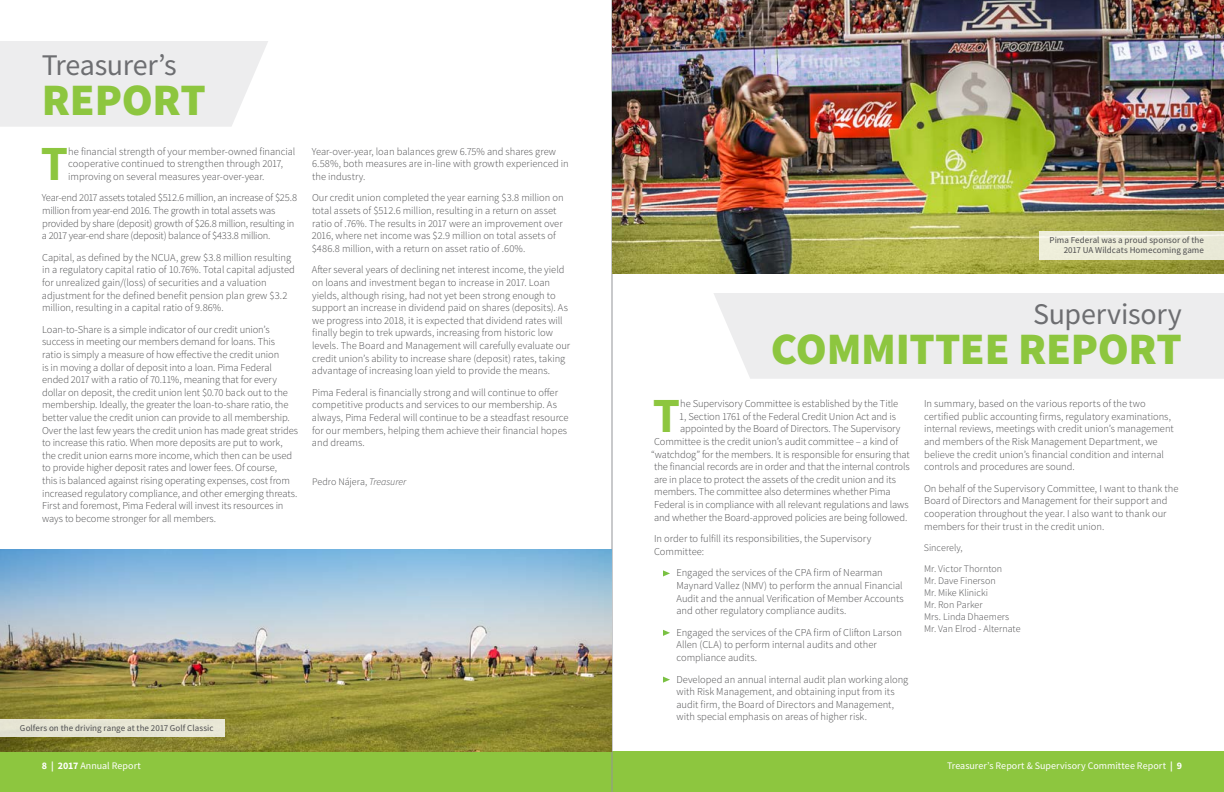
<style>
.page{position:relative;width:1224px;height:792px;background:#fff}
.page>*{position:absolute;margin:0;border:0;box-sizing:border-box;transform-origin:0 0}
.t1{font:700 49.2px "Source Sans Pro";color:#8dc63f}
.t2{font:900 45px "Source Sans Pro";letter-spacing:-.005em;color:#8dc63f}
.t3{font:30px "Source Sans Pro";letter-spacing:-.01em;color:#6d6e71}
.t4{font:300 10.5px/12.6px "Source Sans Pro";letter-spacing:-.005em;color:#4d4d4f}
.t5{font:300 10.5px/12.6px "Source Sans Pro";letter-spacing:-.025em;color:#4d4d4f}
.t6{font:300 10px/12px "Source Sans Pro";color:#4d4d4f}
.t7{font:10px "Source Sans Pro";letter-spacing:.005em;color:#fff}
.t8{font:9px/10.8px "Source Sans Pro";letter-spacing:.01em;color:#4d4d4f;text-align:right}
.s1{font-style:italic}
.s2{font-weight:700}
</style>
<div class="page">
<div style="left:0;top:751px;width:1224px;height:41px;background:#8dc63f"></div>
<hr style="left:612px;top:0;width:1px;height:792px;background:#939598">
<img style="left:0;top:550px;width:612px;height:201px">
<div style="left:0;top:41px;width:268px;height:86px;background:#ededee"></div>
<div style="left:714px;top:293px;width:510px;height:86px;background:#ededee"></div>
<svg style="left:663px;top:570px;width:7px;height:6px"></svg>
<svg style="left:663px;top:630px;width:7px;height:6px"></svg>
<svg style="left:663px;top:677px;width:7px;height:6px"></svg>
<img style="left:612px;top:0;width:612px;height:273px">
<div style="left:0;top:719px;width:224px;height:17px;background:#e7e6d4"></div>
<div style="left:1039px;top:231px;width:185px;height:28px;background:#ecedd9"></div>
<h3 class="t3" style="left:42px;top:45px;width:136px">Treasurer’s</h3>
<h2 class="t2" style="left:42px;top:68px;width:165px">REPORT</h2>
<h1 class="t1" style="left:41px;top:130px;width:29px">T</h1>
<p class="t4" style="left:68px;top:145px;width:229px">he financial strength of your member-owned financial cooperative continued to strengthen through 2017, improving on several measures year-over-year.</p>
<p class="t5" style="left:42px;top:192px;width:257px">Year-end 2017 assets totaled $512.6 million, an increase of $25.8 million from year-end 2016. The growth in total assets was provided by share (deposit) growth of $26.8 million, resulting in a 2017 year-end share (deposit) balance of $433.8 million.</p>
<p class="t4" style="left:42px;top:251px;width:254px">Capital, as defined by the NCUA, grew $3.8 million resulting in a regulatory capital ratio of 10.76%. Total capital adjusted for unrealized gain/(loss) of securities and a valuation adjustment for the defined benefit pension plan grew $3.2 million, resulting in a capital ratio of 9.86%.</p>
<p class="t4" style="left:42px;top:323px;width:258px">Loan-to-Share is a simple indicator of our credit union’s success in meeting our members demand for loans. This<br>ratio is simply a measure of how effective the credit union<br>is in moving a dollar of deposit into a loan. Pima Federal ended 2017 with a ratio of 70.11%, meaning that for every dollar on deposit, the credit union lent $0.70 back out to the membership. Ideally, the greater the loan-to-share ratio, the better value the credit union can provide to all membership.<br>Over the last few years the credit union has made great strides to increase this ratio. When more deposits are put to work, the credit union earns more income, which then can be used to provide higher deposit rates and lower fees. Of course,<br>this is balanced against rising operating expenses, cost from increased regulatory compliance, and other emerging threats.<br>First and foremost, Pima Federal will invest its resources in ways to become stronger for all members.</p>
<p class="t4" style="left:312px;top:145px;width:258px">Year-over-year, loan balances grew 6.75% and shares grew<br>6.58%, both measures are in-line with growth experienced in the industry.</p>
<p class="t4" style="left:312px;top:192px;width:254px">Our credit union completed the year earning $3.8 million on total assets of $512.6 million, resulting in a return on asset ratio of .76%. The results in 2017 were an improvement over 2016, where net income was $2.9 million on total assets of $486.8 million, with a return on asset ratio of .60%.</p>
<p class="t4" style="left:312px;top:264px;width:260px">After several years of declining net interest income, the yield on loans and investment began to increase in 2017. Loan yields, although rising, had not yet been strong enough to support an increase in dividend paid on shares (deposits). As we progress into 2018, it is expected that dividend rates will finally begin to trek upwards, increasing from historic low levels. The Board and Management will carefully evaluate our credit union’s ability to increase share (deposit) rates, taking advantage of increasing loan yield to provide the means.</p>
<p class="t4" style="left:312px;top:386px;width:258px">Pima Federal is financially strong and will continue to offer competitive products and services to our membership. As always, Pima Federal will continue to be a steadfast resource for our members, helping them achieve their financial hopes and dreams.</p>
<p class="t6" style="left:312px;top:476px;width:96px">Pedro Nájera, <span class="s1">Treasurer</span></p>
<p class="t8" style="left:20px;top:722px;width:195px">Golfers on the driving range at the 2017 Golf Classic</p>
<p class="t8" style="left:1050px;top:234px;width:156px">Pima Federal was a proud sponsor of the<br>2017 UA Wildcats Homecoming game</p>
<h3 class="t3" style="left:1033px;top:295px;width:150px">Supervisory</h3>
<h2 class="t2" style="left:771px;top:318px;width:413px">COMMITTEE REPORT</h2>
<h1 class="t1" style="left:653px;top:383px;width:29px">T</h1>
<p class="t4" style="left:680px;top:398px;width:219px">he Supervisory Committee is established by the Title</p>
<p class="t4" style="left:679px;top:410px;width:218px">1, Section 1761 of the Federal Credit Union Act and is</p>
<p class="t4" style="left:680px;top:423px;width:222px">appointed by the Board of Directors. The Supervisory</p>
<p class="t4" style="left:654px;top:435px;width:246px">Committee is the credit union’s audit committee – a kind of</p>
<p class="t4" style="left:651px;top:448px;width:260px">“watchdog” for the members. It is responsible for ensuring that</p>
<p class="t4" style="left:654px;top:461px;width:257px">the financial records are in order and that the internal controls</p>
<p class="t4" style="left:654px;top:473px;width:244px">are in place to protect the assets of the credit union and its</p>
<p class="t4" style="left:654px;top:486px;width:238px">members. The committee also determines whether Pima</p>
<p class="t4" style="left:654px;top:498px;width:256px">Federal is in compliance with all relevant regulations and laws</p>
<p class="t4" style="left:654px;top:511px;width:255px">and whether the Board-approved policies are being followed.</p>
<p class="t4" style="left:654px;top:533px;width:219px">In order to fulfill its responsibilities, the Supervisory<br>Committee:</p>
<p class="t4" style="left:676px;top:567px;width:229px">Engaged the services of the CPA firm of Nearman Maynard Vallez (NMV) to perform the annual Financial Audit and the annual Verification of Member Accounts and other regulatory compliance audits.</p>
<p class="t4" style="left:676px;top:626px;width:227px">Engaged the services of the CPA firm of Clifton Larson<br>Allen (CLA) to perform internal audits and other compliance audits.</p>
<p class="t4" style="left:676px;top:673px;width:233px">Developed an annual internal audit plan working along with Risk Management, and obtaining input from its audit firm, the Board of Directors and Management, with special emphasis on areas of higher risk.</p>
<p class="t4" style="left:924px;top:398px;width:251px">In summary, based on the various reports of the two certified public accounting firms, regulatory examinations, internal reviews, meetings with credit union’s management and members of the Risk Management Department, we believe the credit union’s financial condition and internal controls and procedures are sound.</p>
<p class="t4" style="left:924px;top:482px;width:256px">On behalf of the Supervisory Committee, I want to thank the Board of Directors and Management for their support and cooperation throughout the year. I also want to thank our members for their trust in the credit union.</p>
<p class="t6" style="left:924px;top:537px;width:80px;line-height:21px">Sincerely,<br>Mr. Victor Thornton</p>
<p class="t6" style="left:924px;top:574px;width:98px">Mr. Dave Finerson<br>Mr. Mike Klinicki<br>Mr. Ron Parker<br>Mrs. Linda Dhaemers<br>Mr. Van Elrod - Alternate</p>
<p class="t7" style="left:42px;top:760px;width:101px"><span class="s2">8 | 2017</span> Annual Report</p>
<p class="t7" style="left:947px;top:760px;width:236px">Treasurer’s Report &amp; Supervisory Committee Report <span class="s2">| 9</span></p>
</div>
